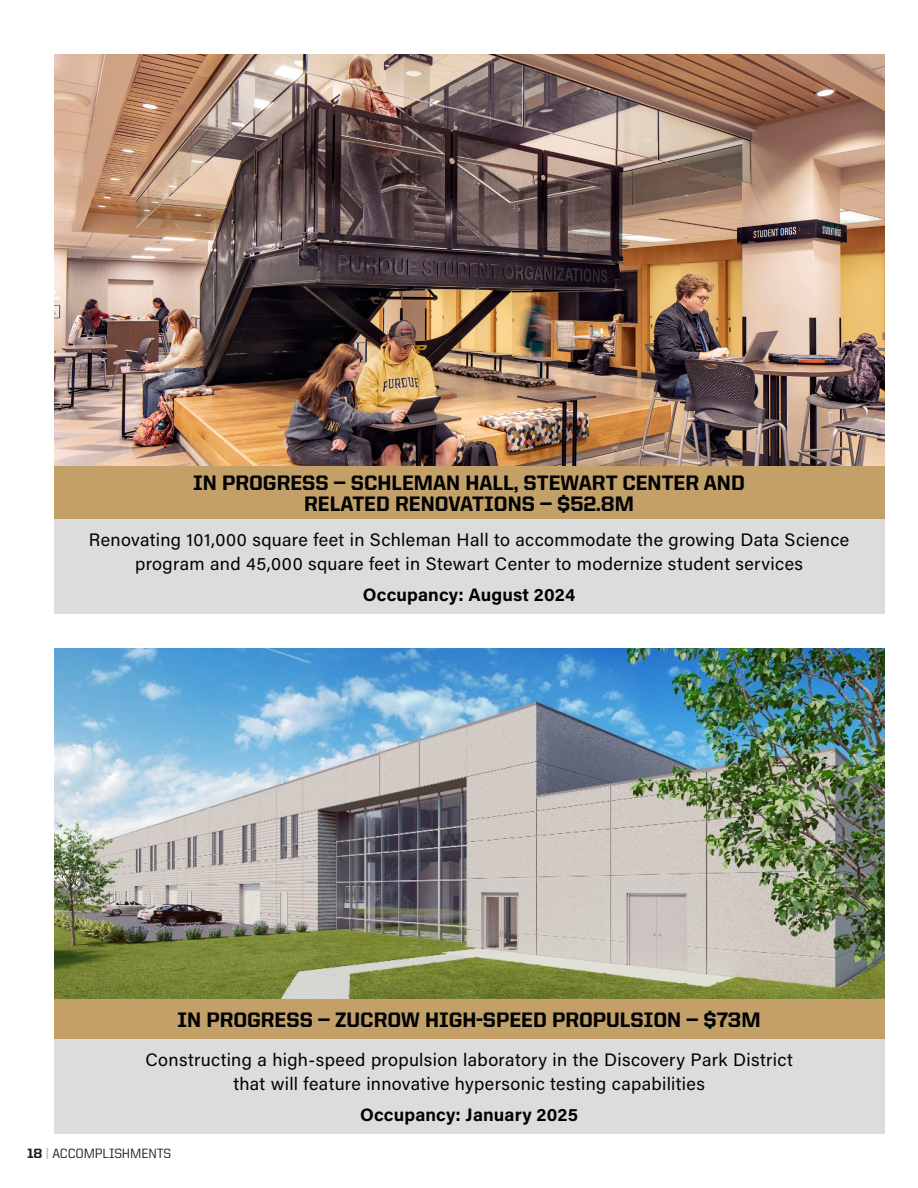
<style>
.page{position:relative;width:918px;height:1188px;background:#fff}
.page>*{position:absolute;margin:0;border:0;box-sizing:border-box;transform-origin:0 0}
.Body_text_Acumin_Pro_9{font:800 21px "United Sans Reg";color:#010203}
.bullets{font:18px/24px "Acumin Pro";letter-spacing:.02em;color:#010203;text-align:center}
.bullets-2{font:700 18px "Acumin Pro";letter-spacing:.01em;color:#010203}
.t1{font:500 13.5px "United Sans Reg";letter-spacing:-.01em;color:#231f20}
.s1{font-weight:800}
.s2{font-weight:700;color:#d7c091}
</style>
<div class="page">
<img style="left:54px;top:54px;width:830px;height:412px">
<img style="left:54px;top:648px;width:830px;height:351px">
<div style="left:54px;top:466px;width:830px;height:54px;background:#c3a068"></div>
<div style="left:54px;top:520px;width:830px;height:94px;background:#dbdcde"></div>
<div style="left:54px;top:999px;width:830px;height:41px;background:#c3a068"></div>
<div style="left:54px;top:1040px;width:830px;height:94px;background:#dbdcde"></div>
<p class="Body_text_Acumin_Pro_9" style="left:193px;top:471px;width:553px">IN PROGRESS — SCHLEMAN HALL, STEWART CENTER AND</p>
<p class="Body_text_Acumin_Pro_9" style="left:304px;top:492px;width:331px">RELATED RENOVATIONS — $52.8M</p>
<p class="bullets" style="left:89px;top:527px;width:762px">Renovating 101,000 square feet in Schleman Hall to accommodate the growing Data Science program and 45,000 square feet in Stewart Center to modernize student services</p>
<p class="bullets-2" style="left:363px;top:582px;width:214px">Occupancy: August 2024</p>
<p class="Body_text_Acumin_Pro_9" style="left:178px;top:1008px;width:585px">IN PROGRESS — ZUCROW HIGH-SPEED PROPULSION — $73M</p>
<p class="bullets" style="left:145px;top:1047px;width:649px">Constructing a high-speed propulsion laboratory in the Discovery Park District that will feature innovative hypersonic testing capabilities</p>
<p class="bullets-2" style="left:360px;top:1102px;width:219px">Occupancy: January 2025</p>
<p class="t1" style="left:27px;top:1146px;width:146px"><span class="s1">18</span> <span class="s2">|</span> ACCOMPLISHMENTS</p>
</div>
